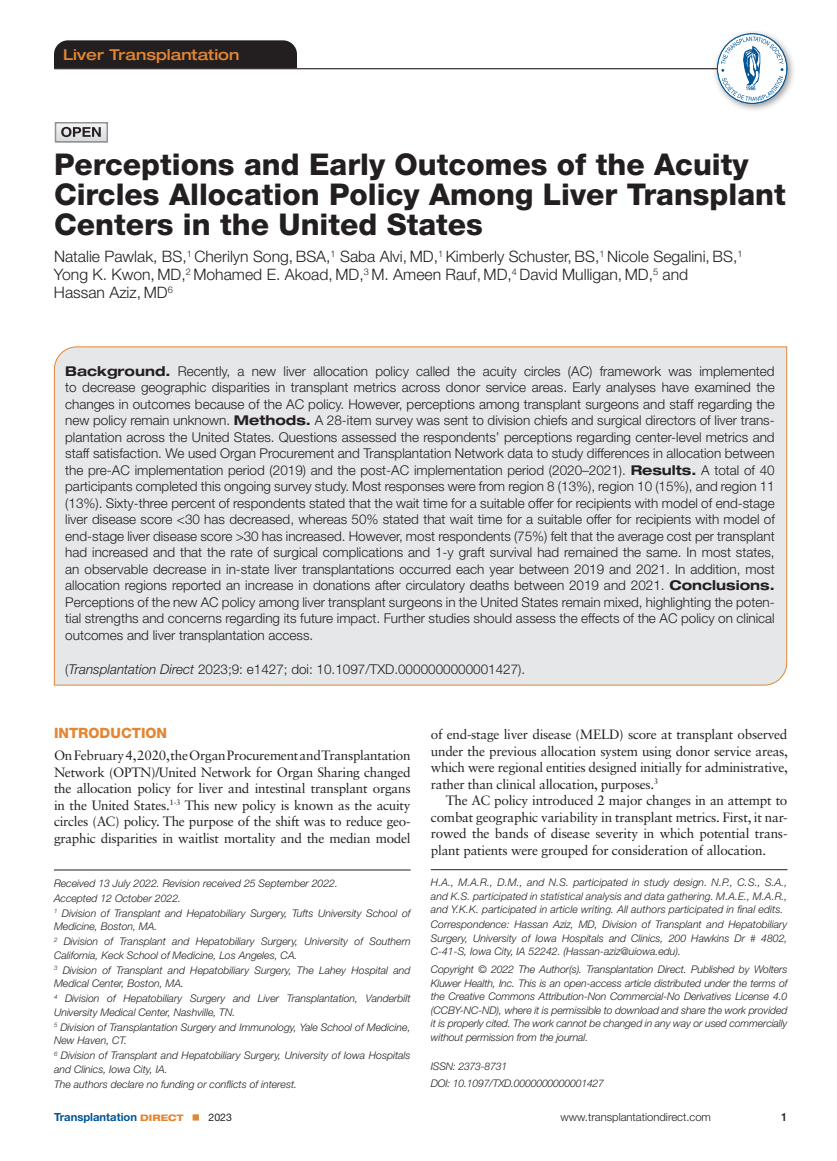
<style>
.page{position:relative;width:837px;height:1161px;background:#fff}
.page>*{position:absolute;margin:0;border:0;box-sizing:border-box;transform-origin:0 0}
.t1{font:800 30px/30px "Helvetica Neue LT Std";color:#231f20}
.t2{font:300 15.75px/18px "Helvetica Neue LT Std";color:#231f20}
.t3{font:500 expanded 15px "Helvetica Neue LT Std";color:#e38634}
.t4{font:800 14.25px "Helvetica Neue LT Std";color:#e38634}
.t5{font:300 13.5px/16.5px "Helvetica Neue LT Std";color:#231f20;text-align:justify}
.t6{font:13.5px/16.5px "Sabon LT Std";letter-spacing:-.02em;color:#231f20;text-align:justify}
.t7{font:300 11.25px "Helvetica Neue LT Std";color:#231f20}
.t8{font:700 11.25px "Helvetica Neue LT Std";color:#005595}
.t9{font:500 11.25px "Helvetica Neue LT Std";color:#231f20}
.t10{font:italic 300 10.5px/13.5px "Helvetica Neue LT Std";color:#231f20}
.t11{font:italic 300 10.5px/18px "Helvetica Neue LT Std";letter-spacing:-.02em;color:#231f20}
.t12{font:10.5px "Helvetica Neue LT Std";color:#231f20}
.s1{font-weight:700;font-stretch:expanded}
.s2{font-style:italic}
.s3{font-weight:800;font-stretch:expanded;font-size:9px;color:#e38634}
</style>
<div class="page">
<div style="left:193px;top:1114px;width:6px;height:7px;background:#e38634"></div>
<hr style="left:54px;top:68px;width:734px;height:1px;background:#231f20">
<img style="left:58px;top:125px;width:47px;height:15px">
<div style="left:55px;top:122px;width:53px;height:21px;border:2px solid #909295"></div>
<svg style="left:61px;top:127px;width:40px;height:10px"></svg>
<hr style="left:54px;top:870px;width:357px;height:1px;background:#231f20">
<div style="left:54px;top:40px;width:243px;height:28px;background:#231f20"></div>
<div style="left:54px;top:346px;width:734px;height:340px;background:#e6e7e9"></div>
<hr style="left:431px;top:869px;width:357px;height:1px;background:#231f20">
<div style="left:713px;top:29px;width:83px;height:84px;background:#231f20;opacity:.45"></div>
<svg style="left:717px;top:34px;width:70px;height:69px"></svg>
<svg style="left:721px;top:37px;width:62px;height:64px"></svg>
<div style="left:717px;top:33px;width:70px;height:71px;border:1px solid #005595;border-radius:50%"></div>
<p class="t3" style="left:63px;top:45px;width:178px">Liver Transplantation</p>
<h1 class="t1" style="left:54px;top:150px;width:733px">Perceptions and Early Outcomes of the Acuity<br>Circles Allocation Policy Among Liver Transplant<br>Centers in the United States</h1>
<p class="t2" style="left:54px;top:247px;width:690px">Natalie Pawlak, BS,<sup>1</sup> Cherilyn Song, BSA,<sup>1</sup> Saba Alvi, MD,<sup>1</sup> Kimberly Schuster, BS,<sup>1</sup> Nicole Segalini, BS,<sup>1<br></sup>Yong K. Kwon, MD,<sup>2</sup> Mohamed E. Akoad, MD,<sup>3</sup> M. Ameen Rauf, MD,<sup>4</sup> David Mulligan, MD,<sup>5</sup> and<br>Hassan Aziz, MD<sup>6</sup></p>
<p class="t5" style="left:65px;top:362px;width:711px"><span class="s1">Background.</span> Recently, a new liver allocation policy called the acuity circles (AC) framework was implemented to decrease geographic disparities in transplant metrics across donor service areas. Early analyses have examined the changes in outcomes because of the AC policy. However, perceptions among transplant surgeons and staff regarding the new policy remain unknown. <span class="s1">Methods.</span> A 28-item survey was sent to division chiefs and surgical directors of liver trans&shy;plantation across the United States. Questions assessed the respondents’ perceptions regarding center-level metrics and staff satisfaction. We used Organ Procurement and Transplantation Network data to study differences in allocation between the pre-AC implementation period (2019) and the post-AC implementation period (2020–2021). <span class="s1">Results.</span> A total of 40 participants completed this ongoing survey study. Most responses were from region 8 (13%), region 10 (15%), and region 11 (13%). Sixty-three percent of respondents stated that the wait time for a suitable offer for recipients with model of end-stage liver disease score &lt;30 has decreased, whereas 50% stated that wait time for a suitable offer for recipients with model of end-stage liver disease score &gt;30 has increased. However, most respondents (75%) felt that the average cost per transplant had increased and that the rate of surgical complications and 1-y graft survival had remained the same. In most states, an observable decrease in in-state liver transplantations occurred each year between 2019 and 2021. In addition, most allocation regions reported an increase in donations after circulatory deaths between 2019 and 2021. <span class="s1">Conclusions.<br></span>Perceptions of the new AC policy among liver transplant surgeons in the United States remain mixed, highlighting the poten&shy;tial strengths and concerns regarding its future impact. Further studies should assess the effects of the AC policy on clinical outcomes and liver transplantation access.</p>
<p class="t5" style="left:65px;top:661px;width:462px">(<span class="s2">Transplantation Direct</span> 2023;9: e1427; doi: 10.1097/TXD.0000000000001427).</p>
<p class="t4" style="left:54px;top:724px;width:115px">INTRODUCTION</p>
<p class="t6" style="left:54px;top:747px;width:358px">On February 4, 2020, the Organ Procurement and Transplantation Network (OPTN)/United Network for Organ Sharing changed the allocation policy for liver and intestinal transplant organs in the United States.<sup>1-3</sup> This new policy is known as the acuity circles (AC) policy. The purpose of the shift was to reduce geo&shy;graphic disparities in waitlist mortality and the median model</p>
<p class="t10" style="left:54px;top:875px;width:358px;line-height:15px">Received 13 July 2022. Revision received 25 September 2022.<br>Accepted 12 October 2022.<br><sup>1</sup> Division of Transplant and Hepatobiliary Surgery, Tufts University School of</p>
<p class="t10" style="left:54px;top:919px;width:358px;line-height:15px">Medicine, Boston, MA.<br><sup>2</sup> Division of Transplant and Hepatobiliary Surgery, University of Southern</p>
<p class="t10" style="left:54px;top:947px;width:358px;line-height:15px">California, Keck School of Medicine, Los Angeles, CA.<br><sup>3</sup> Division of Transplant and Hepatobiliary Surgery, The Lahey Hospital and</p>
<p class="t10" style="left:54px;top:976px;width:358px;line-height:15px">Medical Center, Boston, MA.<br><sup>4</sup> Division of Hepatobiliary Surgery and Liver Transplantation, Vanderbilt</p>
<p class="t10" style="left:54px;top:1004px;width:358px;line-height:15px">University Medical Center, Nashville, TN.<br><sup>5</sup> Division of Transplantation Surgery and Immunology, Yale School of Medicine,</p>
<p class="t10" style="left:54px;top:1033px;width:358px;line-height:15px">New Haven, CT.<br><sup>6</sup> Division of Transplant and Hepatobiliary Surgery, University of Iowa Hospitals</p>
<p class="t10" style="left:54px;top:1061px;width:245px;line-height:15px">and Clinics, Iowa City, IA.<br>The authors declare no funding or conflicts of interest.</p>
<p class="t6" style="left:431px;top:726px;width:359px">of end-stage liver disease (MELD) score at transplant observed under the previous allocation system using donor service areas, which were regional entities designed initially for administrative, rather than clinical allocation, purposes.<sup>3</sup></p>
<p class="t6" style="left:431px;top:792px;width:358px;text-indent:15px">The AC policy introduced 2 major changes in an attempt to combat geographic variability in transplant metrics. First, it nar&shy;rowed the bands of disease severity in which potential trans&shy;plant patients were grouped for consideration of allocation.</p>
<p class="t10" style="left:431px;top:876px;width:358px;text-align:justify">H.A., M.A.R., D.M., and N.S. participated in study design. N.P., C.S., S.A., and K.S. participated in statistical analysis and data gathering. M.A.E., M.A.R., and Y.K.K. participated in article writing. All authors participated in final edits.</p>
<p class="t10" style="left:431px;top:918px;width:358px;text-align:justify">Correspondence: Hassan Aziz, MD, Division of Transplant and Hepatobiliary Surgery, University of Iowa Hospitals and Clinics, 200 Hawkins Dr # 4802, C-41-S, Iowa City, IA 52242. (Hassan-aziz@uiowa.edu).</p>
<p class="t10" style="left:431px;top:963px;width:358px;text-align:justify">Copyright © 2022 The Author(s). Transplantation Direct. Published by Wolters Kluwer Health, Inc. This is an open-access article distributed under the terms of the Creative Commons Attribution-Non Commercial-No Derivatives License 4.0 (CCBY-NC-ND), where it is permissible to download and share the work provided it is properly cited. The work cannot be changed in any way or used commercially without permission from the journal.</p>
<p class="t11" style="left:431px;top:1057px;width:175px">ISSN: 2373-8731<br>DOI: 10.1097/TXD.0000000000001427</p>
<p class="t8" style="left:54px;top:1110px;width:131px">Transplantation <span class="s3">DIRECT</span></p>
<p class="t12" style="left:209px;top:1111px;width:25px">2023</p>
<p class="t7" style="left:561px;top:1110px;width:152px">www.transplantationdirect.com</p>
<p class="t9" style="left:781px;top:1110px;width:8px">1</p>
</div>
